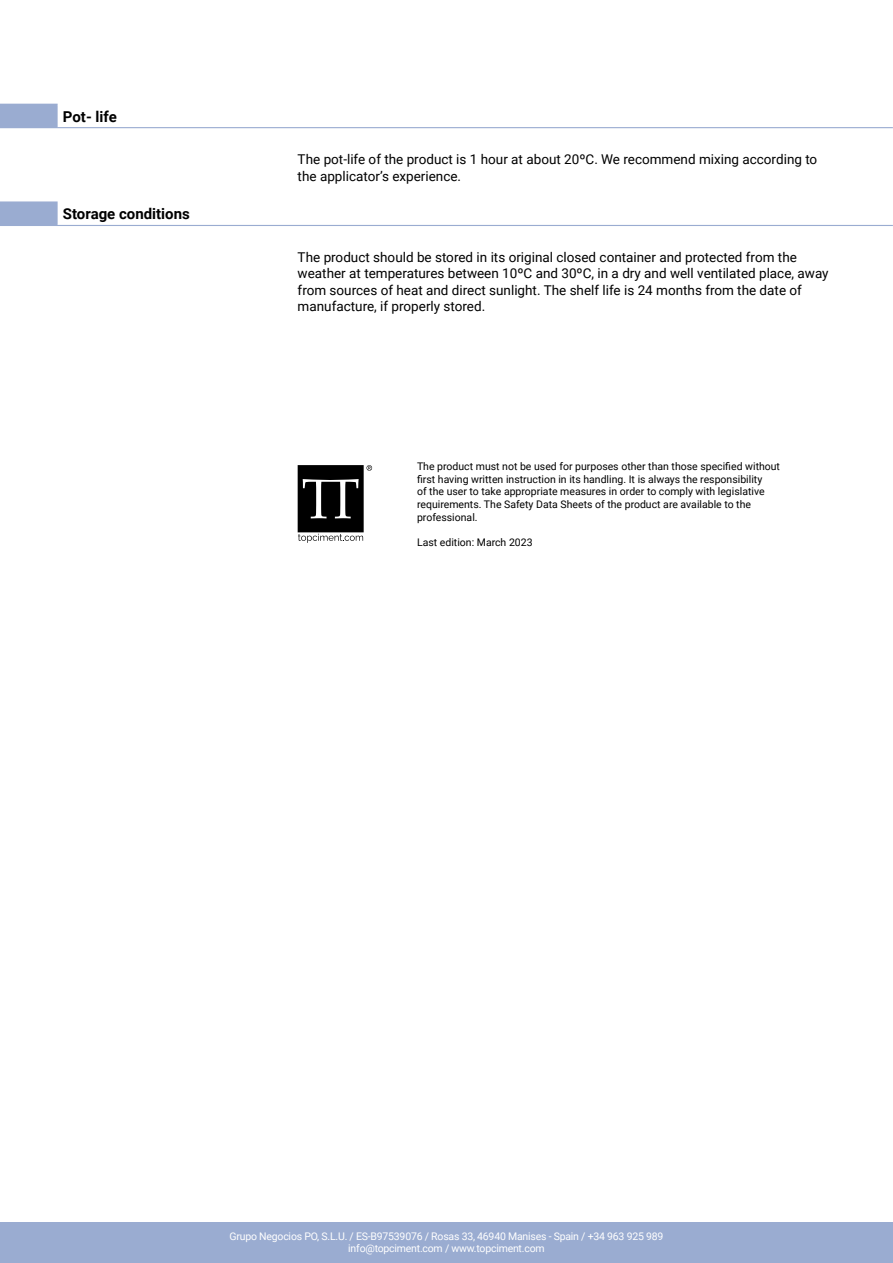
<style>
.page{position:relative;width:893px;height:1263px;background:#fff}
.page>*{position:absolute;margin:0;border:0;box-sizing:border-box;transform-origin:0 0}
.t1{font:700 15px "Roboto";color:#000}
.t2{font:13.5px/16.2px "Roboto";color:#000}
.t3{font:10.5px/12.6px "Roboto";color:#000}
.t4{font:10.5px/12px "Roboto";letter-spacing:-.02em;color:#fff;text-align:center}
</style>
<div class="page">
<div style="left:0;top:1222px;width:893px;height:41px;background:#9aacd1"></div>
<div style="left:1px;top:104px;width:56px;height:24px;background:#9aacd1"></div>
<hr style="left:57px;top:127px;width:836px;height:1px;background:#9aacd1">
<hr style="left:0;top:104px;width:58px;height:1px;background:#9aacd1">
<hr style="left:0;top:105px;width:2px;height:22px;background:#9aacd1">
<hr style="left:56px;top:105px;width:2px;height:22px;background:#9aacd1">
<hr style="left:0;top:127px;width:57px;height:1px;background:#9aacd1">
<div style="left:1px;top:202px;width:56px;height:23px;background:#9aacd1"></div>
<hr style="left:57px;top:225px;width:836px;height:1px;background:#9aacd1">
<hr style="left:0;top:201px;width:58px;height:2px;background:#9aacd1">
<hr style="left:0;top:203px;width:2px;height:22px;background:#9aacd1">
<hr style="left:56px;top:203px;width:2px;height:22px;background:#9aacd1">
<hr style="left:0;top:225px;width:57px;height:1px;background:#9aacd1">
<svg style="left:298px;top:465px;width:74px;height:78px"></svg>
<p class="t1" style="left:63px;top:106px;width:55px">Pot- life</p>
<p class="t1" style="left:63px;top:204px;width:128px">Storage conditions</p>
<p class="t2" style="left:298px;top:151px;width:521px">The pot-life of the product is 1 hour at about 20ºC. We recommend mixing according to the applicator’s experience.</p>
<p class="t2" style="left:298px;top:249px;width:532px">The product should be stored in its original closed container and protected from the weather at temperatures between 10ºC and 30ºC, in a dry and well ventilated place, away from sources of heat and direct sunlight. The shelf life is 24 months from the date of manufacture, if properly stored.</p>
<p class="t3" style="left:417px;top:460px;width:364px">The product must not be used for purposes other than those specified without first having written instruction in its handling. It is always the responsibility<br>of the user to take appropriate measures in order to comply with legislative requirements. The Safety Data Sheets of the product are available to the professional.</p>
<p class="t3" style="left:417px;top:535px;width:117px">Last edition: March 2023</p>
<p class="t4" style="left:230px;top:1230px;width:435px">Grupo Negocios PO, S.L.U. / ES-B97539076 / Rosas 33, 46940 Manises - Spain / +34 963 925 989 info@topciment.com / www.topciment.com</p>
</div>
